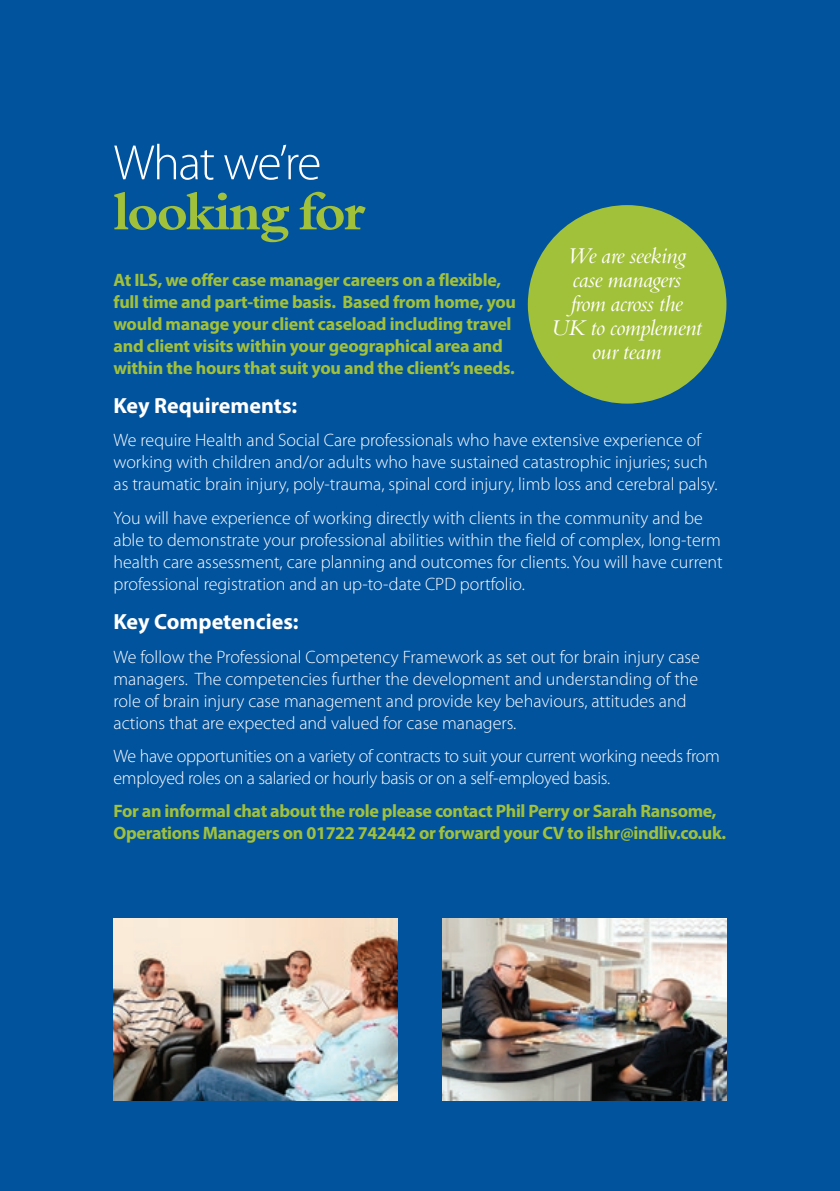
<style>
.page{position:relative;width:840px;height:1191px;background:#fff}
.page>*{position:absolute;margin:0;border:0;box-sizing:border-box;transform-origin:0 0}
.t1{font:700 52px "Borgia Pro";letter-spacing:-.035em;color:#a2c13a}
.t2{font:300 50px "Myriad Pro";letter-spacing:-.03em;color:#fff}
.t3{font:italic 22px/24px "Borgia Pro";letter-spacing:-.015em;color:#fff;text-align:center}
.t4{font:700 22px "Myriad Pro";color:#fff}
.t5{font:300 18px/22px "Myriad Pro";color:#fff}
.t6{font:700 18px/22px "Myriad Pro";letter-spacing:-.015em;color:#a2c13a}
</style>
<div class="page">
<div style="left:0;top:0;width:839px;height:1191px;background:#01539e"></div>
<div style="left:527px;top:205px;width:199px;height:198px;background:#a2c13a;border-radius:50%"></div>
<img style="left:113px;top:918px;width:284px;height:182px">
<img style="left:442px;top:918px;width:284px;height:182px">
<h2 class="t2" style="left:113px;top:132px;width:209px">What we’re</h2>
<h1 class="t1" style="left:113px;top:181px;width:253px">looking for</h1>
<p class="t3" style="left:551px;top:244px;width:151px">We are seeking case managers<br>from across the<br>UK to complement our team</p>
<p class="t6" style="left:113px;top:268px;width:404px">At ILS, we offer case manager careers on a flexible, full time and part-time basis. Based from home, you would manage your client caseload including travel and client visits within your geographical area and within the hours that suit you and the client’s needs.</p>
<p class="t4" style="left:113px;top:391px;width:185px">Key Requirements:</p>
<p class="t5" style="left:113px;top:429px;width:605px">We require Health and Social Care professionals who have extensive experience of working with children and/or adults who have sustained catastrophic injuries; such as traumatic brain injury, poly-trauma, spinal cord injury, limb loss and cerebral palsy.</p>
<p class="t5" style="left:113px;top:506px;width:610px">You will have experience of working directly with clients in the community and be able to demonstrate your professional abilities within the field of complex, long-term health care assessment, care planning and outcomes for clients. You will have current professional registration and an up-to-date CPD portfolio.</p>
<p class="t4" style="left:113px;top:607px;width:186px">Key Competencies:</p>
<p class="t5" style="left:113px;top:645px;width:587px">We follow the Professional Competency Framework as set out for brain injury case managers. The competencies further the development and understanding of the role of brain injury case management and provide key behaviours, attitudes and actions that are expected and valued for case managers.</p>
<p class="t5" style="left:113px;top:744px;width:607px">We have opportunities on a variety of contracts to suit your current working needs from employed roles on a salaried or hourly basis or on a self-employed basis.</p>
<p class="t6" style="left:113px;top:799px;width:613px">For an informal chat about the role please contact Phil Perry or Sarah Ransome,<br>Operations Managers on 01722 742442 or forward your CV to ilshr@indliv.co.uk.</p>
</div>
